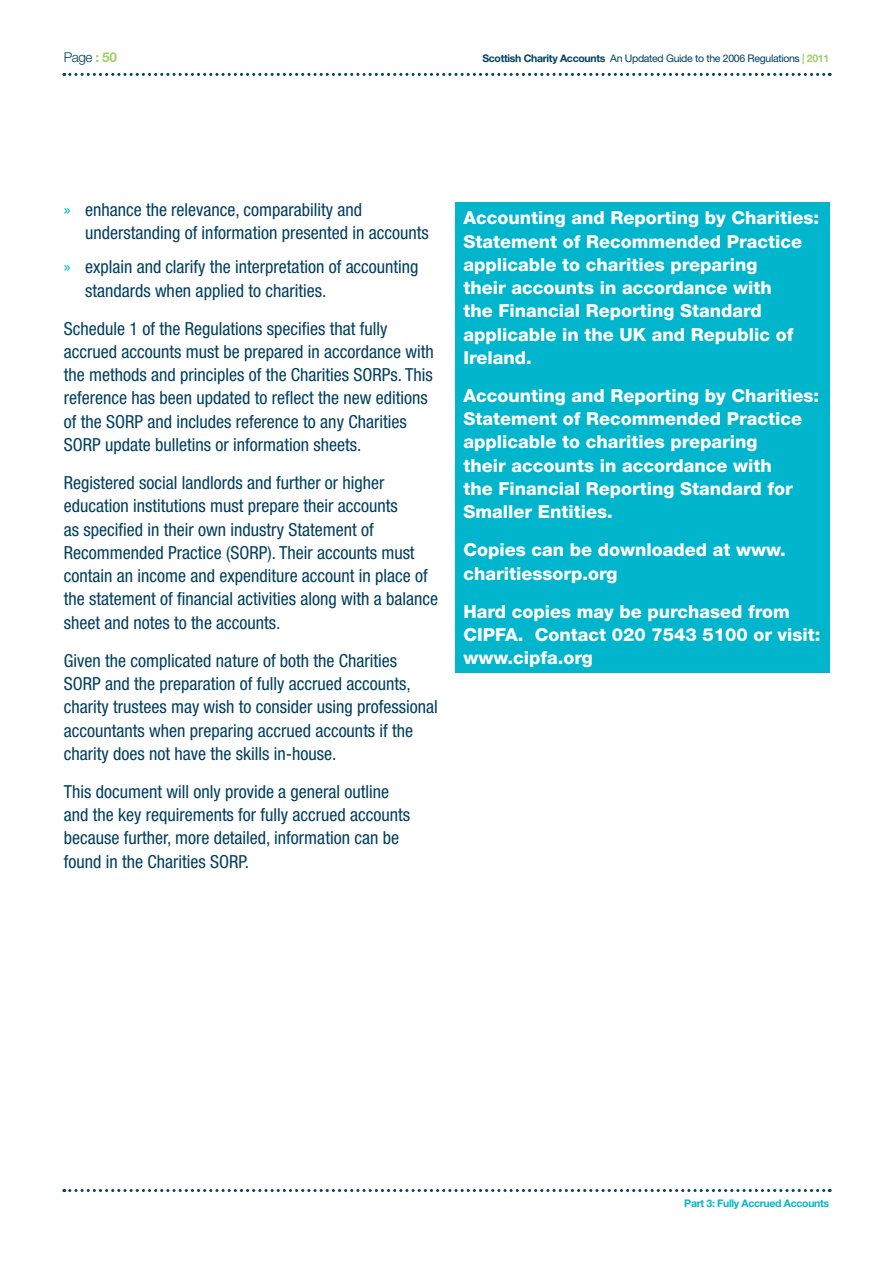
<style>
.page{position:relative;width:893px;height:1263px;background:#fff}
.page>*{position:absolute;margin:0;border:0;box-sizing:border-box;transform-origin:0 0}
.t1{font:condensed 18px/23.2px "Helvetica Neue LT";color:#003f5f}
.t2{font:800 18px/23.2px "Helvetica Neue LT";color:#fff}
.t3{font:300 13.5px "Helvetica Neue LT";color:#003f5f}
.t4{font:10.5px "Helvetica Neue LT";letter-spacing:-.03em;color:#003f5f}
.t5{font:700 10.5px "Helvetica Neue LT";letter-spacing:-.03em;color:#00b5cc}
.s1{font-weight:700;color:#a0cf67}
.s2{font-weight:700}
.s3{color:#00b5cc}
</style>
<div class="page">
<svg style="left:64px;top:1189px;width:766px;height:3px"></svg>
<svg style="left:64px;top:73px;width:766px;height:3px"></svg>
<div style="left:455px;top:202px;width:374px;height:471px;background:#00b5cc"></div>
<p class="t3" style="left:64px;top:49px;width:55px">Page <span class="s1">: 50</span></p>
<p class="t4" style="left:482px;top:52px;width:348px"><span class="s2">Scottish Charity Accounts</span> An Updated Guide to the 2006 Regulations <span class="s1">| 2011</span></p>
<p class="t1" style="left:85px;top:198px;width:345px;text-indent:-21px"><span class="s3">»</span> enhance the relevance, comparability and understanding of information presented in accounts</p>
<p class="t1" style="left:85px;top:255px;width:335px;text-indent:-21px"><span class="s3">»</span> explain and clarify the interpretation of accounting standards when applied to charities.</p>
<p class="t1" style="left:64px;top:317px;width:372px">Schedule 1 of the Regulations specifies that fully accrued accounts must be prepared in accordance with the methods and principles of the Charities SORPs. This reference has been updated to reflect the new editions of the SORP and includes reference to any Charities SORP update bulletins or information sheets.</p>
<p class="t1" style="left:64px;top:471px;width:376px">Registered social landlords and further or higher education institutions must prepare their accounts<br>as specified in their own industry Statement of Recommended Practice (SORP). Their accounts must contain an income and expenditure account in place of the statement of financial activities along with a balance sheet and notes to the accounts.</p>
<p class="t1" style="left:64px;top:649px;width:376px">Given the complicated nature of both the Charities SORP and the preparation of fully accrued accounts, charity trustees may wish to consider using professional accountants when preparing accrued accounts if the charity does not have the skills in-house.</p>
<p class="t1" style="left:64px;top:780px;width:348px">This document will only provide a general outline and the key requirements for fully accrued accounts because further, more detailed, information can be found in the Charities SORP.</p>
<p class="t2" style="left:463px;top:206px;width:357px">Accounting and Reporting by Charities:<br>Statement of Recommended Practice applicable to charities preparing<br>their accounts in accordance with<br>the Financial Reporting Standard applicable in the UK and Republic of<br>Ireland.</p>
<p class="t2" style="left:463px;top:384px;width:357px">Accounting and Reporting by Charities:<br>Statement of Recommended Practice applicable to charities preparing<br>their accounts in accordance with<br>the Financial Reporting Standard for Smaller Entities.</p>
<p class="t2" style="left:463px;top:538px;width:324px">Copies can be downloaded at www. charitiessorp.org</p>
<p class="t2" style="left:463px;top:600px;width:359px">Hard copies may be purchased from<br>CIPFA. Contact 020 7543 5100 or visit: www.cipfa.org</p>
<p class="t5" style="left:684px;top:1197px;width:146px">Part 3: Fully Accrued Accounts</p>
</div>
